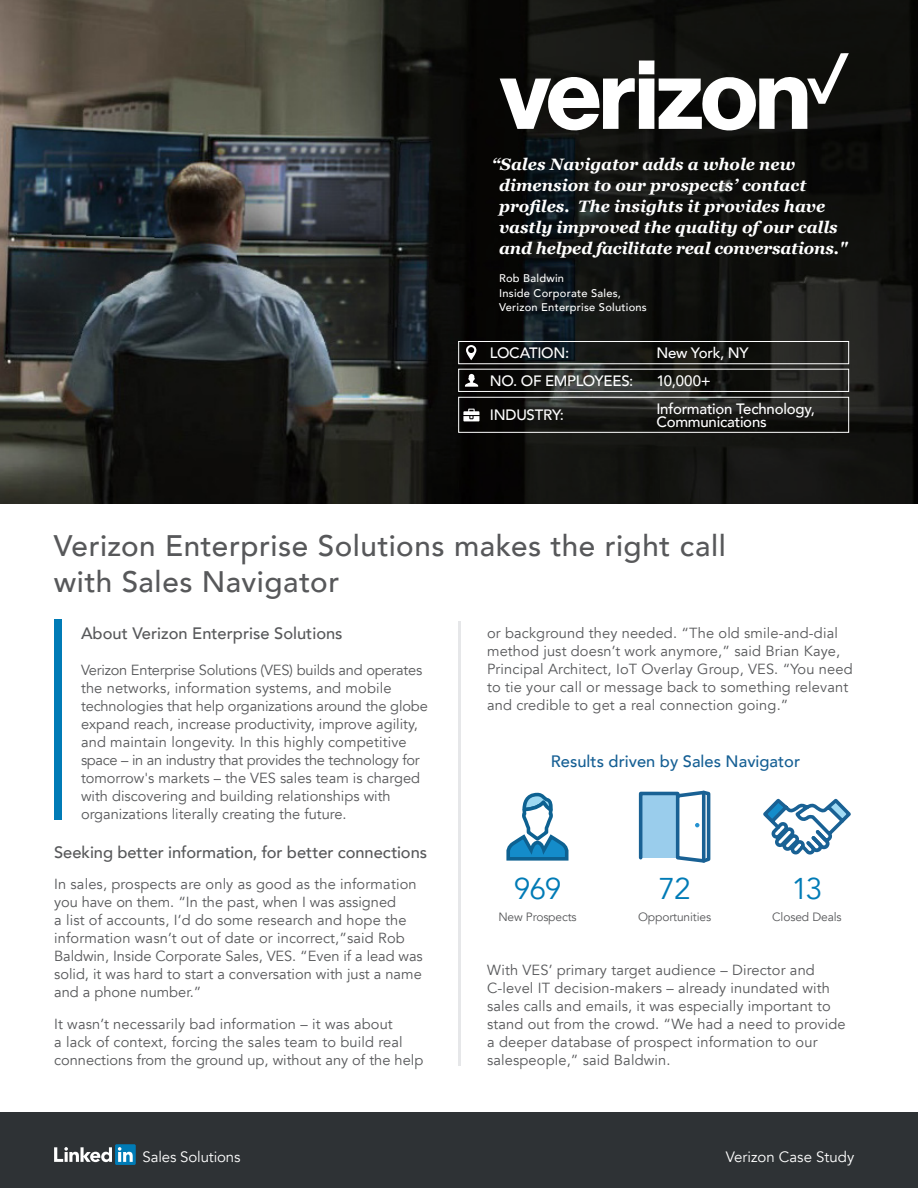
<style>
.page{position:relative;width:918px;height:1188px;background:#fff}
.page>*{position:absolute;margin:0;border:0;box-sizing:border-box;transform-origin:0 0}
.Body_Copy{font:30px "Avenir";letter-spacing:-.045em;color:#007bb6}
.Headline{font:500 29.7px/35.5px "Avenir";letter-spacing:.015em;color:#57585a}
.t1{font:italic 700 16.5px/21px "Georgia";color:#fff}
.Subhead{font:500 16.5px "Avenir";color:#57585a}
.Subhead-2{font:500 16.5px "Avenir";color:#155f94}
.t2{font:500 15px/13.5px "Avenir";letter-spacing:-.015em;color:#fff}
.t3{font:15px "Avenir";letter-spacing:-.01em;color:#fff}
.Subhead-3{font:14.7px/18px "Avenir";letter-spacing:.01em;color:#57585a}
.Body_Copy-2{font:12px "Avenir";letter-spacing:-.01em;color:#57585a}
.t4{font:500 11.1px/14.2px "Avenir";letter-spacing:.02em;color:#fff}
</style>
<div class="page">
<svg style="left:0;top:0;width:918px;height:503px;background:#242523"></svg>
<div style="left:0;top:1113px;width:918px;height:75px;background:#2e3235"></div>
<svg style="left:54px;top:1147px;width:58px;height:15px"></svg>
<div style="left:115px;top:1144px;width:21px;height:21px;background:#007bb6;border-radius:2px"></div>
<svg style="left:118px;top:1147px;width:15px;height:15px"></svg>
<hr style="left:458px;top:622px;width:2px;height:444px;background:#e6e7e9">
<div style="left:54px;top:619px;width:8px;height:201px;background:#007bb6"></div>
<svg style="left:466px;top:345px;width:10px;height:15px"></svg>
<svg style="left:465px;top:374px;width:13px;height:13px"></svg>
<div style="left:458px;top:341px;width:391px;height:23px;border:1px solid #fff"></div>
<div style="left:458px;top:369px;width:391px;height:23px;border:1px solid #fff"></div>
<div style="left:458px;top:397px;width:391px;height:36px;border:1px solid #fff"></div>
<svg style="left:463px;top:409px;width:16px;height:12px"></svg>
<div style="left:639px;top:61px;width:15px;height:13px;background:#fff"></div>
<svg style="left:500px;top:74px;width:135px;height:56px"></svg>
<div style="left:639px;top:79px;width:15px;height:50px;background:#fff"></div>
<svg style="left:659px;top:53px;width:190px;height:77px"></svg>
<svg style="left:506px;top:792px;width:63px;height:69px"></svg>
<svg style="left:763px;top:798px;width:88px;height:57px"></svg>
<svg style="left:638px;top:790px;width:73px;height:73px"></svg>
<p class="t1" style="left:499px;top:153px;width:350px;text-indent:-7px">“Sales Navigator adds a whole new dimension to our prospects’ contact profiles. The insights it provides have vastly improved the quality of our calls and helped facilitate real conversations."</p>
<p class="t4" style="left:499px;top:271px;width:149px">Rob Baldwin<br>Inside Corporate Sales,<br>Verizon Enterprise Solutions</p>
<p class="t2" style="left:490px;top:345px;width:81px">LOCATION:</p>
<p class="t2" style="left:656px;top:345px;width:94px">New York, NY</p>
<p class="t2" style="left:490px;top:373px;width:145px">NO. OF EMPLOYEES:</p>
<p class="t2" style="left:656px;top:373px;width:56px">10,000+</p>
<p class="t2" style="left:490px;top:407px;width:76px">INDUSTRY:</p>
<p class="t2" style="left:656px;top:401px;width:160px">Information Technology,<br>Communications</p>
<p class="Headline" style="left:54px;top:526px;width:674px">Verizon Enterprise Solutions makes the right call with Sales Navigator</p>
<p class="Subhead" style="left:81px;top:619px;width:263px">About Verizon Enterprise Solutions</p>
<p class="Subhead-3" style="left:81px;top:661px;width:348px">Verizon Enterprise Solutions (VES) builds and operates the networks, information systems, and mobile technologies that help organizations around the globe expand reach, increase productivity, improve agility, and maintain longevity. In this highly competitive space – in an industry that provides the technology for tomorrow's markets – the VES sales team is charged with discovering and building relationships with organizations literally creating the future.</p>
<p class="Subhead" style="left:54px;top:838px;width:375px">Seeking better information, for better connections</p>
<p class="Subhead-3" style="left:54px;top:875px;width:370px">In sales, prospects are only as good as the information you have on them. “In the past, when I was assigned<br>a list of accounts, I’d do some research and hope the information wasn’t out of date or incorrect,”said Rob Baldwin, Inside Corporate Sales, VES. “Even if a lead was solid, it was hard to start a conversation with just a name and a phone number.”</p>
<p class="Subhead-3" style="left:54px;top:1015px;width:371px">It wasn’t necessarily bad information – it was about<br>a lack of context, forcing the sales team to build real connections from the ground up, without any of the help</p>
<p class="Subhead-3" style="left:487px;top:624px;width:367px">or background they needed. “The old smile-and-dial method just doesn’t work anymore,” said Brian Kaye, Principal Architect, IoT Overlay Group, VES. “You need to tie your call or message back to something relevant and credible to get a real connection going.”</p>
<p class="Subhead-2" style="left:551px;top:747px;width:251px">Results driven by Sales Navigator</p>
<p class="Body_Copy" style="left:514px;top:871px;width:49px">969</p>
<p class="Body_Copy" style="left:659px;top:871px;width:34px">72</p>
<p class="Body_Copy" style="left:792px;top:871px;width:33px">13</p>
<p class="Body_Copy-2" style="left:772px;top:910px;width:71px">Closed Deals</p>
<p class="Body_Copy-2" style="left:638px;top:910px;width:75px">Opportunities</p>
<p class="Body_Copy-2" style="left:498px;top:910px;width:80px">New Prospects</p>
<p class="Subhead-3" style="left:487px;top:962px;width:360px">With VES’ primary target audience – Director and C-level IT decision-makers – already inundated with sales calls and emails, it was especially important to stand out from the crowd. “We had a need to provide a deeper database of prospect information to our salespeople,” said Baldwin.</p>
<p class="t3" style="left:143px;top:1148px;width:99px">Sales Solutions</p>
<p class="t3" style="left:726px;top:1148px;width:130px">Verizon Case Study</p>
</div>
